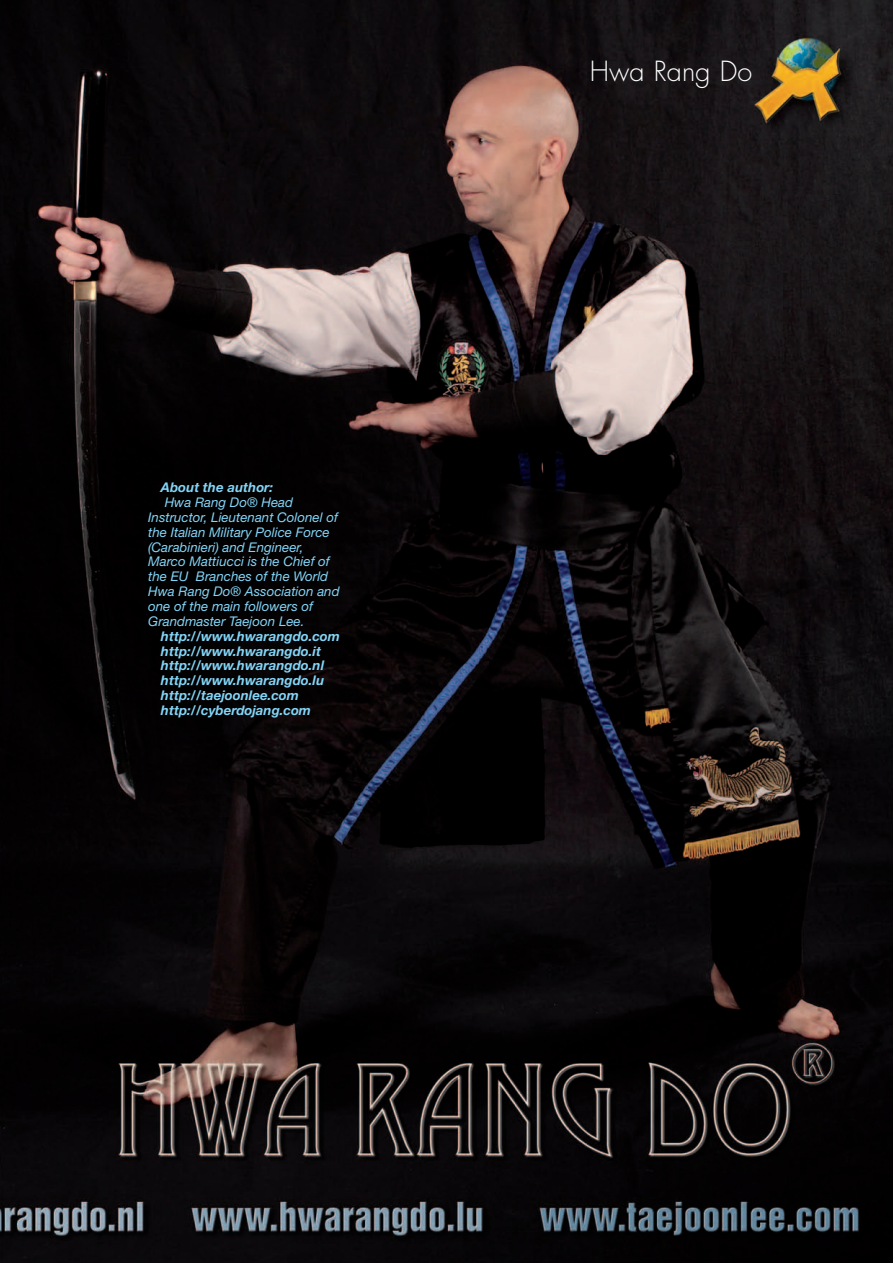
<style>
.page{position:relative;width:893px;height:1263px;background:#fff}
.page>*{position:absolute;margin:0;border:0;box-sizing:border-box;transform-origin:0 0}
.t1{font:300 27px "Futura";color:#fff}
.t2{font:italic 13.35px/14.9px "Helvetica Neue";color:#82d5f7}
.t3{font:italic 700 13.35px/14.9px "Helvetica Neue";color:#82d5f7}
</style>
<div class="page">
<img style="left:0;top:0;width:893px;height:1263px">
<p class="t3" style="left:161px;top:480px;width:114px">About the author:</p>
<p class="t2" style="left:148px;top:495px;width:193px;text-indent:16px">Hwa Rang Do® Head<br>Instructor, Lieutenant Colonel of the Italian Military Police Force (Carabinieri) and Engineer,<br>Marco Mattiucci is the Chief of the EU Branches of the World<br>Hwa Rang Do® Association and one of the main followers of<br>Grandmaster Taejoon Lee.</p>
<p class="t3" style="left:161px;top:628px;width:181px">http://www.hwarangdo.com http://www.hwarangdo.it http://www.hwarangdo.nl http://www.hwarangdo.lu http://taejoonlee.com http://cyberdojang.com</p>
<h1 class="t1" style="left:590px;top:54px;width:164px">Hwa Rang Do</h1>
</div>
